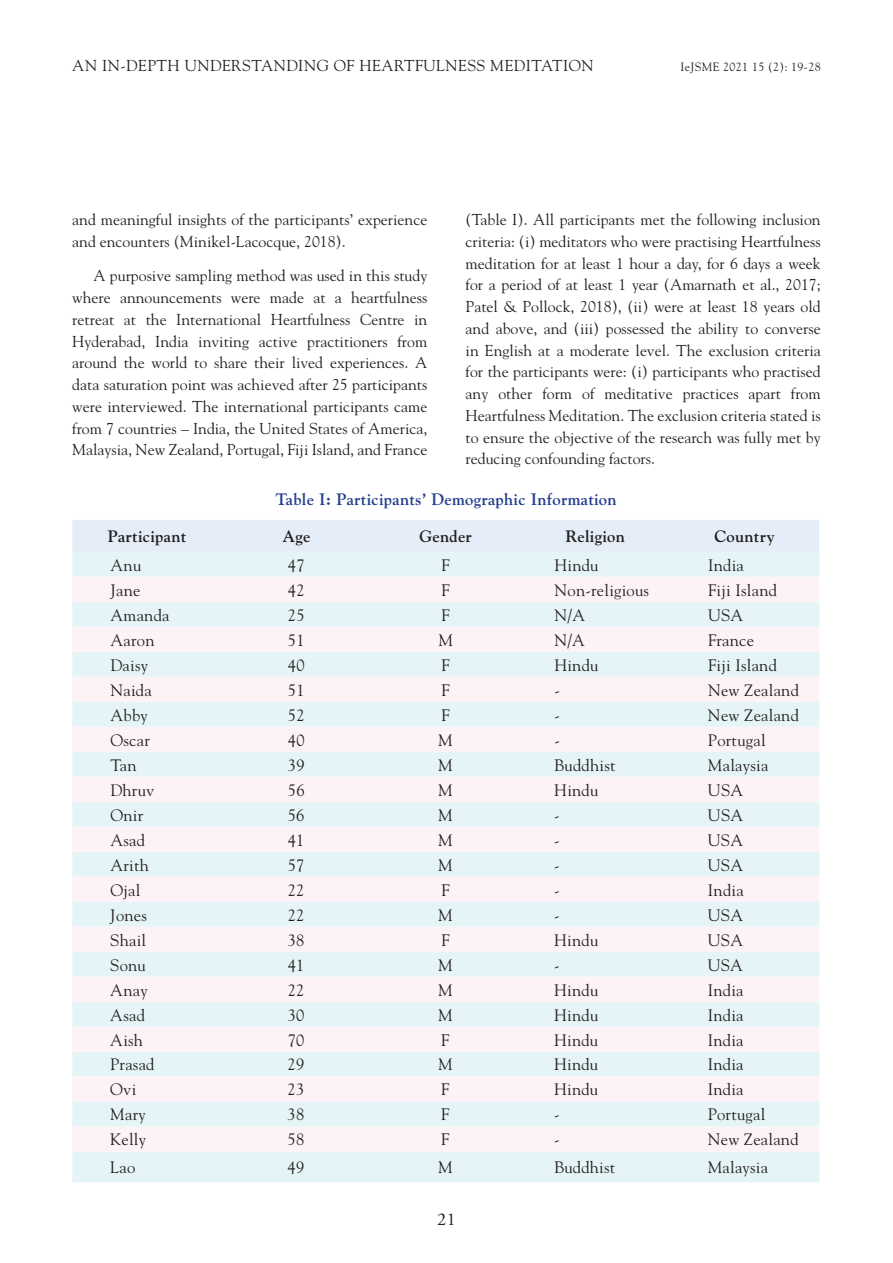
<style>
.page{position:relative;width:893px;height:1263px;background:#fff}
.page>*{position:absolute;margin:0;border:0;box-sizing:border-box;transform-origin:0 0}
.t1{font:18px "Adobe Garamond Pro";color:#231f20}
.t2{font:16.5px "Goudy";letter-spacing:.015em;color:#231f20}
.t3{font:700 16.5px "Goudy";letter-spacing:.015em;color:#253f8e}
.t4{font:700 16.5px "Goudy";letter-spacing:.015em;color:#231f20}
.t5{font:15.75px/21.8px "Goudy";color:#231f20;text-align:justify}
.t6{font:15.75px "Goudy";letter-spacing:.03em;color:#231f20}
.t7{font:12px "Goudy";letter-spacing:.03em;color:#231f20}
</style>
<div class="page">
<div style="left:72px;top:520px;width:747px;height:32px;background:#e5eef8"></div>
<div style="left:72px;top:552px;width:747px;height:630px;background:#e5f5f7"></div>
<svg style="left:72px;top:577px;width:747px;height:574px;fill:#fdf3f7"></svg>
<p class="t6" style="left:72px;top:55px;width:523px">AN IN-DEPTH UNDERSTANDING OF HEARTFULNESS MEDITATION</p>
<p class="t7" style="left:680px;top:59px;width:142px">IeJSME 2021 15 (2): 19-28</p>
<p class="t5" style="left:72px;top:208px;width:357px">and meaningful insights of the participants’ experience and encounters (Minikel-Lacocque, 2018).</p>
<p class="t5" style="left:72px;top:264px;width:357px;text-indent:21px">A purposive sampling method was used in this study where announcements were made at a heartfulness retreat at the International Heartfulness Centre in Hyderabad, India inviting active practitioners from around the world to share their lived experiences. A data saturation point was achieved after 25 participants were interviewed. The international participants came from 7 countries – India, the United States of America, Malaysia, New Zealand, Portugal, Fiji Island, and France</p>
<p class="t5" style="left:466px;top:208px;width:357px">(Table I). All participants met the following inclusion criteria: (i) meditators who were practising Heartfulness meditation for at least 1 hour a day, for 6 days a week for a period of at least 1 year (Amarnath et al., 2017; Patel &amp; Pollock, 2018), (ii) were at least 18 years old and above, and (iii) possessed the ability to converse in English at a moderate level. The exclusion criteria for the participants were: (i) participants who practised any other form of meditative practices apart from Heartfulness Meditation. The exclusion criteria stated is to ensure the objective of the research was fully met by reducing confounding factors.</p>
<p class="t3" style="left:275px;top:490px;width:343px">Table I: Participants’ Demographic Information</p>
<p class="t4" style="left:108px;top:527px;width:80px">Participant</p>
<p class="t4" style="left:282px;top:527px;width:29px">Age</p>
<p class="t4" style="left:419px;top:527px;width:54px">Gender</p>
<p class="t4" style="left:565px;top:527px;width:61px">Religion</p>
<p class="t4" style="left:714px;top:527px;width:62px">Country</p>
<p class="t2" style="left:111px;top:555px;width:32px">Anu</p>
<p class="t2" style="left:288px;top:555px;width:18px">47</p>
<p class="t2" style="left:442px;top:555px;width:10px">F</p>
<p class="t2" style="left:554px;top:555px;width:46px">Hindu</p>
<p class="t2" style="left:708px;top:555px;width:37px">India</p>
<p class="t2" style="left:111px;top:580px;width:32px">Jane</p>
<p class="t2" style="left:288px;top:580px;width:18px">42</p>
<p class="t2" style="left:442px;top:580px;width:10px">F</p>
<p class="t2" style="left:554px;top:580px;width:96px">Non-religious</p>
<p class="t2" style="left:708px;top:580px;width:70px">Fiji Island</p>
<p class="t2" style="left:111px;top:605px;width:60px">Amanda</p>
<p class="t2" style="left:288px;top:605px;width:18px">25</p>
<p class="t2" style="left:442px;top:605px;width:10px">F</p>
<p class="t2" style="left:554px;top:605px;width:32px">N/A</p>
<p class="t2" style="left:708px;top:605px;width:37px">USA</p>
<p class="t2" style="left:111px;top:630px;width:46px">Aaron</p>
<p class="t2" style="left:288px;top:630px;width:18px">51</p>
<p class="t2" style="left:438px;top:630px;width:16px">M</p>
<p class="t2" style="left:554px;top:630px;width:32px">N/A</p>
<p class="t2" style="left:708px;top:630px;width:48px">France</p>
<p class="t2" style="left:110px;top:655px;width:39px">Daisy</p>
<p class="t2" style="left:288px;top:655px;width:18px">40</p>
<p class="t2" style="left:442px;top:655px;width:10px">F</p>
<p class="t2" style="left:554px;top:655px;width:46px">Hindu</p>
<p class="t2" style="left:708px;top:655px;width:70px">Fiji Island</p>
<p class="t2" style="left:110px;top:680px;width:43px">Naida</p>
<p class="t2" style="left:288px;top:680px;width:18px">51</p>
<p class="t2" style="left:441px;top:680px;width:10px">F</p>
<p class="t2" style="left:554px;top:680px;width:7px">-</p>
<p class="t2" style="left:708px;top:680px;width:92px">New Zealand</p>
<p class="t2" style="left:110px;top:705px;width:39px">Abby</p>
<p class="t2" style="left:288px;top:705px;width:18px">52</p>
<p class="t2" style="left:441px;top:705px;width:10px">F</p>
<p class="t2" style="left:554px;top:705px;width:7px">-</p>
<p class="t2" style="left:708px;top:705px;width:92px">New Zealand</p>
<p class="t2" style="left:110px;top:730px;width:41px">Oscar</p>
<p class="t2" style="left:288px;top:730px;width:18px">40</p>
<p class="t2" style="left:438px;top:730px;width:16px">M</p>
<p class="t2" style="left:554px;top:730px;width:7px">-</p>
<p class="t2" style="left:708px;top:730px;width:59px">Portugal</p>
<p class="t2" style="left:110px;top:755px;width:28px">Tan</p>
<p class="t2" style="left:288px;top:755px;width:18px">39</p>
<p class="t2" style="left:438px;top:755px;width:16px">M</p>
<p class="t2" style="left:554px;top:755px;width:63px">Buddhist</p>
<p class="t2" style="left:708px;top:755px;width:62px">Malaysia</p>
<p class="t2" style="left:110px;top:780px;width:46px">Dhruv</p>
<p class="t2" style="left:288px;top:780px;width:18px">56</p>
<p class="t2" style="left:438px;top:780px;width:16px">M</p>
<p class="t2" style="left:554px;top:780px;width:46px">Hindu</p>
<p class="t2" style="left:708px;top:780px;width:37px">USA</p>
<p class="t2" style="left:110px;top:805px;width:34px">Onir</p>
<p class="t2" style="left:288px;top:805px;width:18px">56</p>
<p class="t2" style="left:438px;top:805px;width:16px">M</p>
<p class="t2" style="left:554px;top:805px;width:7px">-</p>
<p class="t2" style="left:708px;top:805px;width:37px">USA</p>
<p class="t2" style="left:110px;top:830px;width:36px">Asad</p>
<p class="t2" style="left:288px;top:830px;width:18px">41</p>
<p class="t2" style="left:438px;top:830px;width:16px">M</p>
<p class="t2" style="left:554px;top:830px;width:7px">-</p>
<p class="t2" style="left:708px;top:830px;width:37px">USA</p>
<p class="t2" style="left:110px;top:855px;width:40px">Arith</p>
<p class="t2" style="left:288px;top:855px;width:18px">57</p>
<p class="t2" style="left:438px;top:855px;width:16px">M</p>
<p class="t2" style="left:554px;top:855px;width:7px">-</p>
<p class="t2" style="left:708px;top:855px;width:37px">USA</p>
<p class="t2" style="left:110px;top:880px;width:32px">Ojal</p>
<p class="t2" style="left:288px;top:880px;width:18px">22</p>
<p class="t2" style="left:441px;top:880px;width:10px">F</p>
<p class="t2" style="left:554px;top:880px;width:7px">-</p>
<p class="t2" style="left:708px;top:880px;width:37px">India</p>
<p class="t2" style="left:110px;top:905px;width:38px">Jones</p>
<p class="t2" style="left:288px;top:905px;width:18px">22</p>
<p class="t2" style="left:438px;top:905px;width:16px">M</p>
<p class="t2" style="left:554px;top:905px;width:7px">-</p>
<p class="t2" style="left:708px;top:905px;width:37px">USA</p>
<p class="t2" style="left:110px;top:929px;width:37px">Shail</p>
<p class="t2" style="left:288px;top:929px;width:18px">38</p>
<p class="t2" style="left:441px;top:929px;width:10px">F</p>
<p class="t2" style="left:554px;top:929px;width:46px">Hindu</p>
<p class="t2" style="left:708px;top:929px;width:37px">USA</p>
<p class="t2" style="left:110px;top:954px;width:37px">Sonu</p>
<p class="t2" style="left:288px;top:954px;width:18px">41</p>
<p class="t2" style="left:438px;top:954px;width:16px">M</p>
<p class="t2" style="left:554px;top:954px;width:7px">-</p>
<p class="t2" style="left:708px;top:954px;width:37px">USA</p>
<p class="t2" style="left:110px;top:979px;width:39px">Anay</p>
<p class="t2" style="left:288px;top:979px;width:18px">22</p>
<p class="t2" style="left:438px;top:979px;width:16px">M</p>
<p class="t2" style="left:554px;top:979px;width:46px">Hindu</p>
<p class="t2" style="left:708px;top:979px;width:37px">India</p>
<p class="t2" style="left:110px;top:1004px;width:36px">Asad</p>
<p class="t2" style="left:288px;top:1004px;width:18px">30</p>
<p class="t2" style="left:438px;top:1004px;width:16px">M</p>
<p class="t2" style="left:554px;top:1004px;width:46px">Hindu</p>
<p class="t2" style="left:708px;top:1004px;width:37px">India</p>
<p class="t2" style="left:110px;top:1029px;width:34px">Aish</p>
<p class="t2" style="left:288px;top:1029px;width:18px">70</p>
<p class="t2" style="left:441px;top:1029px;width:10px">F</p>
<p class="t2" style="left:554px;top:1029px;width:46px">Hindu</p>
<p class="t2" style="left:708px;top:1029px;width:37px">India</p>
<p class="t2" style="left:110px;top:1054px;width:46px">Prasad</p>
<p class="t2" style="left:288px;top:1054px;width:18px">29</p>
<p class="t2" style="left:438px;top:1054px;width:16px">M</p>
<p class="t2" style="left:554px;top:1054px;width:46px">Hindu</p>
<p class="t2" style="left:708px;top:1054px;width:37px">India</p>
<p class="t2" style="left:110px;top:1079px;width:28px">Ovi</p>
<p class="t2" style="left:288px;top:1079px;width:18px">23</p>
<p class="t2" style="left:441px;top:1079px;width:10px">F</p>
<p class="t2" style="left:554px;top:1079px;width:46px">Hindu</p>
<p class="t2" style="left:708px;top:1079px;width:37px">India</p>
<p class="t2" style="left:110px;top:1104px;width:37px">Mary</p>
<p class="t2" style="left:288px;top:1104px;width:18px">38</p>
<p class="t2" style="left:441px;top:1104px;width:10px">F</p>
<p class="t2" style="left:554px;top:1104px;width:7px">-</p>
<p class="t2" style="left:708px;top:1104px;width:59px">Portugal</p>
<p class="t2" style="left:110px;top:1129px;width:37px">Kelly</p>
<p class="t2" style="left:288px;top:1129px;width:18px">58</p>
<p class="t2" style="left:441px;top:1129px;width:10px">F</p>
<p class="t2" style="left:554px;top:1129px;width:7px">-</p>
<p class="t2" style="left:708px;top:1129px;width:92px">New Zealand</p>
<p class="t2" style="left:110px;top:1157px;width:27px">Lao</p>
<p class="t2" style="left:288px;top:1157px;width:18px">49</p>
<p class="t2" style="left:438px;top:1157px;width:16px">M</p>
<p class="t2" style="left:554px;top:1157px;width:63px">Buddhist</p>
<p class="t2" style="left:708px;top:1157px;width:62px">Malaysia</p>
<p class="t1" style="left:437px;top:1208px;width:20px">21</p>
</div>
